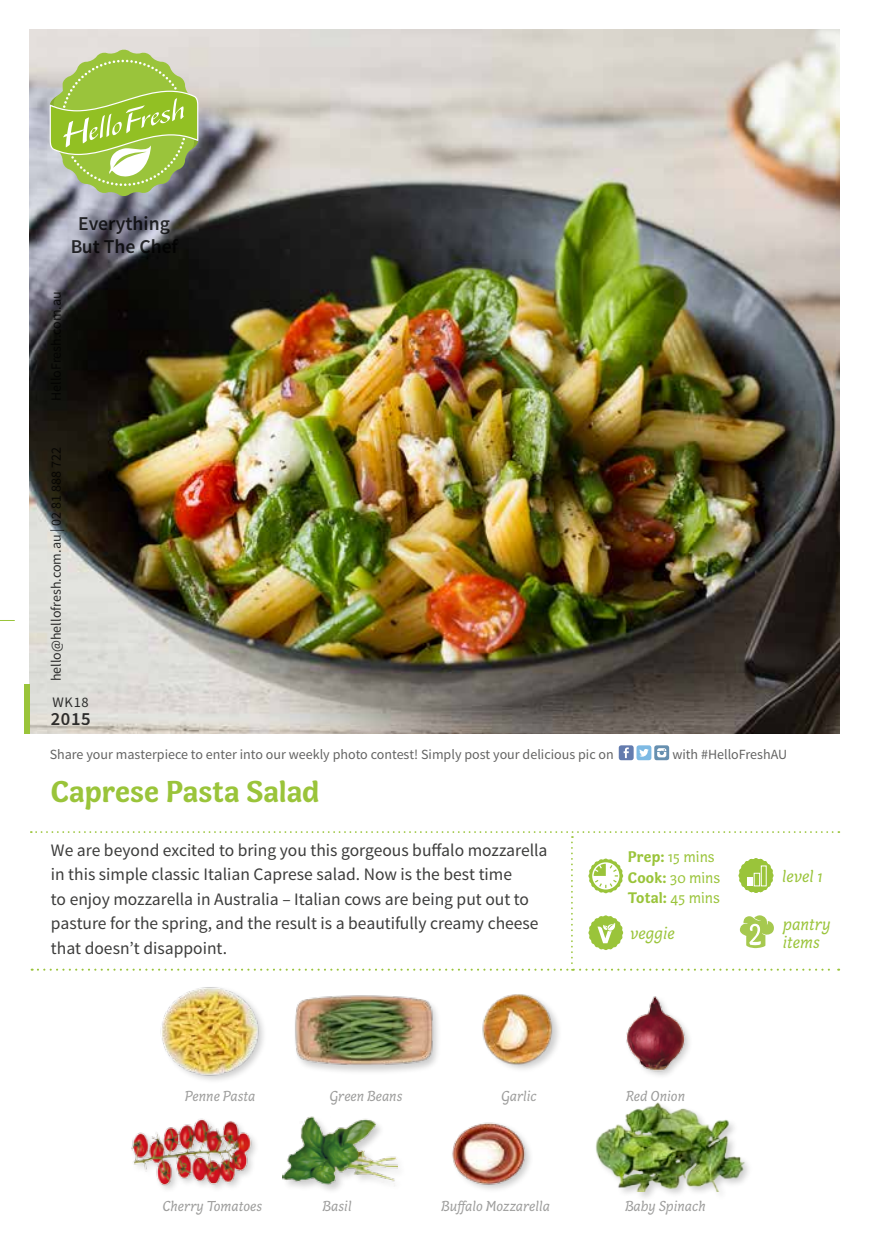
<style>
.page{position:relative;width:869px;height:1241px;background:#fff}
.page>*{position:absolute;margin:0;border:0;box-sizing:border-box;transform-origin:0 0}
.t1{font:700 30.97px "Capucine Basic";letter-spacing:-.005em;color:#9ac43a}
.t2{font:600 19.6px/23.4px "Source Sans Pro";color:#000;text-align:center}
.t3{font:600 18.55px "Source Sans Pro";color:#000}
.t4{font:17.5px/24.5px "Source Sans Pro";color:#3c3c3b}
.t5{font:italic 17.5px/18.6px "Capucine Basic";color:#9ac43a}
.t6{font:15.75px/20.5px "Capucine Basic";color:#9ac43a}
.t7{font:italic 14.88px "Capucine Basic";color:#9d9d9c}
.t8{font:14.53px "Source Sans Pro";color:#000}
.t9{font:14px "Source Sans Pro";color:#3c3c3b}
.t10{font:14px "Source Sans Pro";color:#000}
.s1{font-weight:700}
</style>
<div class="page">
<img style="left:30px;top:30px;width:808px;height:703px">
<svg style="left:0;top:620px;width:14px;height:1px"></svg>
<svg style="left:50px;top:50px;width:148px;height:146px;background:#a9c668"></svg>
<svg style="left:618px;top:745px;width:15px;height:15px"></svg>
<svg style="left:623px;top:747px;width:5px;height:11px"></svg>
<svg style="left:654px;top:745px;width:14px;height:15px"></svg>
<svg style="left:656px;top:748px;width:10px;height:9px"></svg>
<svg style="left:636px;top:745px;width:15px;height:15px"></svg>
<svg style="left:639px;top:748px;width:9px;height:8px"></svg>
<div style="left:24px;top:684px;width:6px;height:49px;background:#9ac43a"></div>
<div style="left:293px;top:993px;width:149px;height:82px;background:#000;opacity:.2"></div>
<img style="left:293px;top:993px;width:149px;height:77px">
<div style="left:482px;top:992px;width:80px;height:81px;background:#000;opacity:.2"></div>
<img style="left:482px;top:992px;width:74px;height:77px">
<img style="left:626px;top:996px;width:63px;height:80px">
<div style="left:594px;top:1101px;width:160px;height:100px;background:#000;opacity:.2"></div>
<img style="left:594px;top:1101px;width:154px;height:90px">
<img style="left:282px;top:1116px;width:115px;height:73px">
<div style="left:160px;top:985px;width:108px;height:99px;background:#000;opacity:.2"></div>
<img style="left:160px;top:985px;width:100px;height:93px">
<img style="left:131px;top:1118px;width:123px;height:72px">
<div style="left:451px;top:1120px;width:83px;height:73px;background:#000;opacity:.2"></div>
<img style="left:451px;top:1120px;width:76px;height:66px">
<svg style="left:31px;top:831px;width:808px;height:139px"></svg>
<p class="t2" style="left:70px;top:212px;width:109px">Everything<br>But The Chef</p>
<p class="t10" style="left:47px;top:681px;width:235px;rotate:-90deg">hello@hellofresh.com.au | 02 81 888 722</p>
<p class="t8" style="left:52px;top:693px;width:38px">WK18</p>
<p class="t3" style="left:50px;top:706px;width:42px">2015</p>
<p class="t9" style="left:50px;top:745px;width:565px">Share your masterpiece to enter into our weekly photo contest! Simply post your delicious pic on</p>
<p class="t9" style="left:672px;top:745px;width:116px">with #HelloFreshAU</p>
<h1 class="t1" style="left:51px;top:767px;width:270px">Caprese Pasta Salad</h1>
<p class="t4" style="left:51px;top:837px;width:498px">We are beyond excited to bring you this gorgeous buffalo mozzarella in this simple classic Italian Caprese salad. Now is the best time<br>to enjoy mozzarella in Australia – Italian cows are being put out to pasture for the spring, and the result is a beautifully creamy cheese that doesn’t disappoint.</p>
<p class="t6" style="left:627px;top:845px;width:94px"><span class="s1">Prep:</span> 15 mins<br><span class="s1">Cook:</span> 30 mins<br><span class="s1">Total:</span> 45 mins</p>
<p class="t5" style="left:630px;top:924px;width:46px">veggie</p>
<p class="t7" style="left:185px;top:1085px;width:72px">Penne Pasta</p>
<p class="t7" style="left:329px;top:1085px;width:75px">Green Beans</p>
<p class="t7" style="left:500px;top:1084px;width:37px">Garlic</p>
<p class="t7" style="left:625px;top:1084px;width:61px">Red Onion</p>
<p class="t7" style="left:322px;top:1195px;width:31px">Basil</p>
<p class="t7" style="left:624px;top:1195px;width:82px">Baby Spinach</p>
<p class="t7" style="left:162px;top:1195px;width:101px">Cherry Tomatoes</p>
<p class="t7" style="left:441px;top:1195px;width:110px">Buffalo Mozzarella</p>
<p class="t5" style="left:781px;top:867px;width:42px">level 1</p>
<p class="t5" style="left:782px;top:915px;width:49px">pantry items</p>
</div>
